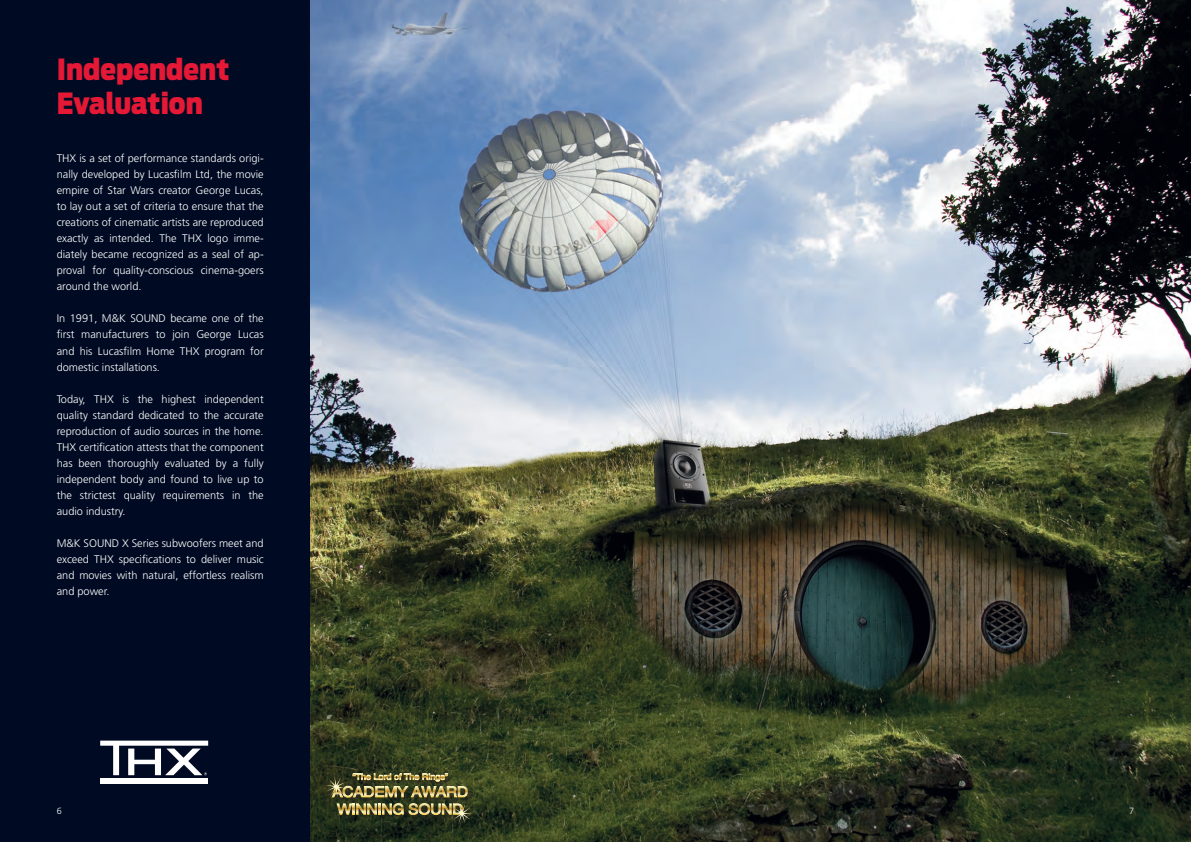
<style>
.page{position:relative;width:1191px;height:842px;background:#fff}
.page>*{position:absolute;margin:0;border:0;box-sizing:border-box;transform-origin:0 0}
.t1{font:900 29px/34.8px "Antenna Cond";color:#e51836}
.t2{font:300 11px/16px "Frutiger";color:#fff;text-align:justify}
.t3{font:300 9px "Frutiger";color:#fff}
</style>
<div class="page">
<img style="left:309px;top:0;width:882px;height:842px">
<div style="left:0;top:0;width:309px;height:842px;background:#000b23"></div>
<div style="left:100px;top:778px;width:108px;height:5px;background:#fff"></div>
<svg style="left:100px;top:741px;width:108px;height:34px"></svg>
<img style="left:325px;top:770px;width:147px;height:54px">
<h1 class="t1" style="left:57px;top:52px;width:174px">Independent<br>Evaluation</h1>
<p class="t2" style="left:57px;top:151px;width:208px">THX is a set of performance standards origi&shy;nally developed by Lucasfilm Ltd, the movie empire of Star Wars creator George Lucas, to lay out a set of criteria to ensure that the creations of cinematic artists are reproduced exactly as intended. The THX logo imme&shy;diately became recognized as a seal of ap&shy;proval for quality-conscious cinema-goers around the world.</p>
<p class="t2" style="left:57px;top:311px;width:208px">In 1991, M&amp;K SOUND became one of the first manufacturers to join George Lucas and his Lucasfilm Home THX program for domestic installations.</p>
<p class="t2" style="left:57px;top:391px;width:208px">Today, THX is the highest independent quality standard dedicated to the accurate reproduction of audio sources in the home.<br>THX certification attests that the component has been thoroughly evaluated by a fully independent body and found to live up to the strictest quality requirements in the audio industry.</p>
<p class="t2" style="left:57px;top:535px;width:208px">M&amp;K SOUND X Series subwoofers meet and exceed THX specifications to deliver music and movies with natural, effortless realism and power.</p>
<p class="t3" style="left:57px;top:805px;width:7px">6</p>
<p class="t3" style="left:1129px;top:805px;width:7px">7</p>
</div>
